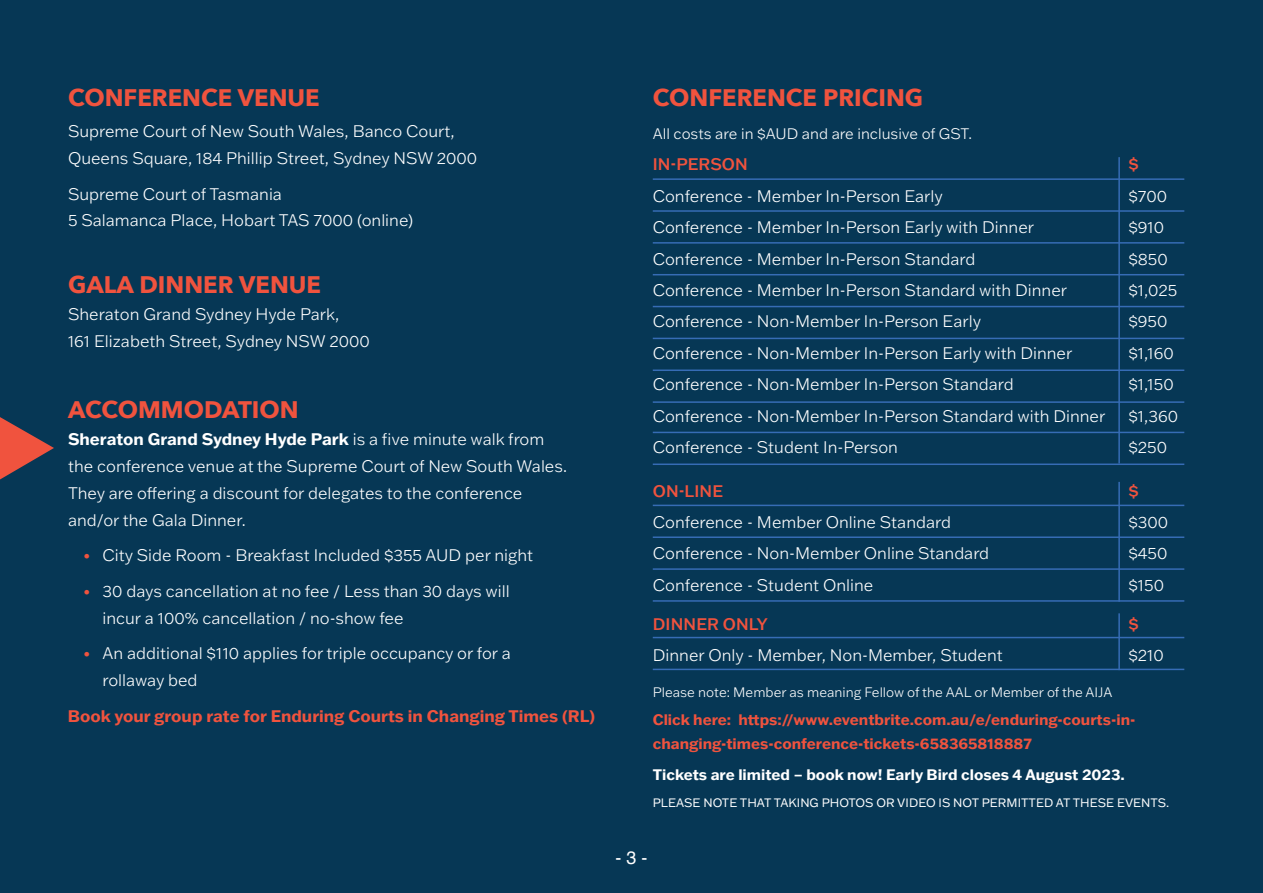
<style>
.page{position:relative;width:1263px;height:893px;background:#063755}
.page>*{position:absolute;margin:0;border:0;box-sizing:border-box;transform-origin:0 0}
.t1{font:700 23.85px "Avenir Next";color:#f0533e}
.t2{font:18px "Helvetica";color:#fff}
.t3{font:300 16.5px/26.8px "Franklin Gothic ATF";color:#fff}
.t4{font:700 16.5px "Franklin Gothic ATF";color:#f0533e}
.t5{font:500 16.5px "Franklin Gothic ATF";color:#f0533e}
.t6{font:700 15px/23.9px "Franklin Gothic ATF";color:#f0533e}
.t7{font:700 15px "Franklin Gothic ATF";color:#fff}
.t8{font:300 15px "Franklin Gothic ATF";color:#fff}
.t9{font:300 13.5px "Franklin Gothic ATF";color:#fff}
.t10{font:12px "Franklin Gothic ATF";color:#fff}
.s1{font-weight:700}
.s2{color:#f0533e}
</style>
<div class="page">
<svg style="left:0;top:417px;width:54px;height:62px"></svg>
<hr style="left:653px;top:210px;width:531px;height:2px;background:#366cb5">
<hr style="left:653px;top:274px;width:531px;height:1px;background:#366cb5">
<hr style="left:653px;top:338px;width:531px;height:1px;background:#366cb5">
<hr style="left:653px;top:401px;width:531px;height:2px;background:#366cb5">
<hr style="left:653px;top:463px;width:531px;height:2px;background:#366cb5">
<hr style="left:653px;top:536px;width:531px;height:2px;background:#366cb5">
<hr style="left:653px;top:600px;width:531px;height:2px;background:#366cb5">
<hr style="left:653px;top:669px;width:531px;height:1px;background:#366cb5">
<hr style="left:653px;top:178px;width:531px;height:2px;background:#366cb5">
<hr style="left:653px;top:242px;width:531px;height:2px;background:#366cb5">
<hr style="left:653px;top:306px;width:531px;height:1px;background:#366cb5">
<hr style="left:653px;top:369px;width:531px;height:2px;background:#366cb5">
<hr style="left:653px;top:432px;width:531px;height:1px;background:#366cb5">
<hr style="left:653px;top:505px;width:531px;height:1px;background:#366cb5">
<hr style="left:653px;top:568px;width:531px;height:2px;background:#366cb5">
<hr style="left:653px;top:637px;width:531px;height:1px;background:#366cb5">
<hr style="left:1118px;top:157px;width:2px;height:306px;background:#366cb5">
<hr style="left:1118px;top:482px;width:2px;height:120px;background:#366cb5">
<hr style="left:1118px;top:613px;width:2px;height:57px;background:#366cb5">
<h1 class="t1" style="left:68px;top:77px;width:253px">CONFERENCE VENUE</h1>
<p class="t3" style="left:68px;top:118px;width:411px">Supreme Court of New South Wales, Banco Court,<br>Queens Square, 184 Phillip Street, Sydney NSW 2000</p>
<p class="t3" style="left:68px;top:180px;width:347px">Supreme Court of Tasmania<br>5 Salamanca Place, Hobart TAS 7000 (online)</p>
<h1 class="t1" style="left:68px;top:264px;width:255px">GALA DINNER VENUE</h1>
<p class="t3" style="left:68px;top:301px;width:303px">Sheraton Grand Sydney Hyde Park,<br>161 Elizabeth Street, Sydney NSW 2000</p>
<h1 class="t1" style="left:68px;top:389px;width:232px">ACCOMMODATION</h1>
<p class="t3" style="left:68px;top:426px;width:500px"><span class="s1">Sheraton Grand Sydney Hyde Park</span> is a five minute walk from the conference venue at the Supreme Court of New South Wales.<br>They are offering a discount for delegates to the conference and/or the Gala Dinner.</p>
<p class="t3" style="left:83px;top:542px;width:452px"><span class="s2">•</span> City Side Room - Breakfast Included $355 AUD per night</p>
<p class="t3" style="left:103px;top:577px;width:409px;text-indent:-19px"><span class="s2">•</span> 30 days cancellation at no fee / Less than 30 days will incur a 100% cancellation / no-show fee</p>
<p class="t3" style="left:102px;top:639px;width:410px;text-indent:-19px"><span class="s2">•</span> An additional $110 applies for triple occupancy or for a rollaway bed</p>
<p class="t4" style="left:68px;top:704px;width:528px">Book your group rate for Enduring Courts in Changing Times (RL)</p>
<h1 class="t1" style="left:653px;top:77px;width:272px">CONFERENCE PRICING</h1>
<p class="t8" style="left:653px;top:124px;width:321px">All costs are in $AUD and are inclusive of GST.</p>
<p class="t5" style="left:653px;top:153px;width:96px">IN-PERSON</p>
<p class="t5" style="left:1128px;top:153px;width:12px">$</p>
<p class="t3" style="left:653px;top:182px;width:292px">Conference - Member In-Person Early</p>
<p class="t3" style="left:1128px;top:182px;width:40px">$700</p>
<p class="t3" style="left:653px;top:213px;width:383px">Conference - Member In-Person Early with Dinner</p>
<p class="t3" style="left:1128px;top:213px;width:37px">$910</p>
<p class="t3" style="left:653px;top:245px;width:324px">Conference - Member In-Person Standard</p>
<p class="t3" style="left:1128px;top:245px;width:41px">$850</p>
<p class="t3" style="left:653px;top:276px;width:416px">Conference - Member In-Person Standard with Dinner</p>
<p class="t3" style="left:1128px;top:276px;width:50px">$1,025</p>
<p class="t3" style="left:653px;top:308px;width:330px">Conference - Non-Member In-Person Early</p>
<p class="t3" style="left:1128px;top:308px;width:40px">$950</p>
<p class="t3" style="left:653px;top:339px;width:421px">Conference - Non-Member In-Person Early with Dinner</p>
<p class="t3" style="left:1128px;top:339px;width:47px">$1,160</p>
<p class="t3" style="left:653px;top:371px;width:362px">Conference - Non-Member In-Person Standard</p>
<p class="t3" style="left:1128px;top:371px;width:47px">$1,150</p>
<p class="t3" style="left:653px;top:402px;width:454px">Conference - Non-Member In-Person Standard with Dinner</p>
<p class="t3" style="left:1128px;top:402px;width:51px">$1,360</p>
<p class="t3" style="left:653px;top:434px;width:247px">Conference - Student In-Person</p>
<p class="t3" style="left:1128px;top:434px;width:40px">$250</p>
<p class="t5" style="left:653px;top:480px;width:72px">ON-LINE</p>
<p class="t5" style="left:1128px;top:480px;width:12px">$</p>
<p class="t3" style="left:653px;top:509px;width:300px">Conference - Member Online Standard</p>
<p class="t3" style="left:1128px;top:509px;width:41px">$300</p>
<p class="t3" style="left:653px;top:540px;width:338px">Conference - Non-Member Online Standard</p>
<p class="t3" style="left:1128px;top:540px;width:40px">$450</p>
<p class="t3" style="left:653px;top:571px;width:222px">Conference - Student Online</p>
<p class="t3" style="left:1128px;top:571px;width:37px">$150</p>
<p class="t5" style="left:653px;top:613px;width:117px">DINNER ONLY</p>
<p class="t5" style="left:1128px;top:613px;width:12px">$</p>
<p class="t3" style="left:653px;top:642px;width:351px">Dinner Only - Member, Non-Member, Student</p>
<p class="t3" style="left:1128px;top:642px;width:37px">$210</p>
<p class="t9" style="left:653px;top:683px;width:461px">Please note: Member as meaning Fellow of the AAL or Member of the AIJA</p>
<p class="t6" style="left:653px;top:707px;width:484px">Click here: https://www.eventbrite.com.au/e/enduring-courts-in&shy;changing-times-conference-tickets-658365818887</p>
<p class="t7" style="left:653px;top:765px;width:474px">Tickets are limited – book now! Early Bird closes 4 August 2023.</p>
<p class="t10" style="left:653px;top:795px;width:518px">PLEASE NOTE THAT TAKING PHOTOS OR VIDEO IS NOT PERMITTED AT THESE EVENTS.</p>
<p class="t2" style="left:615px;top:844px;width:34px">- 3 -</p>
</div>
